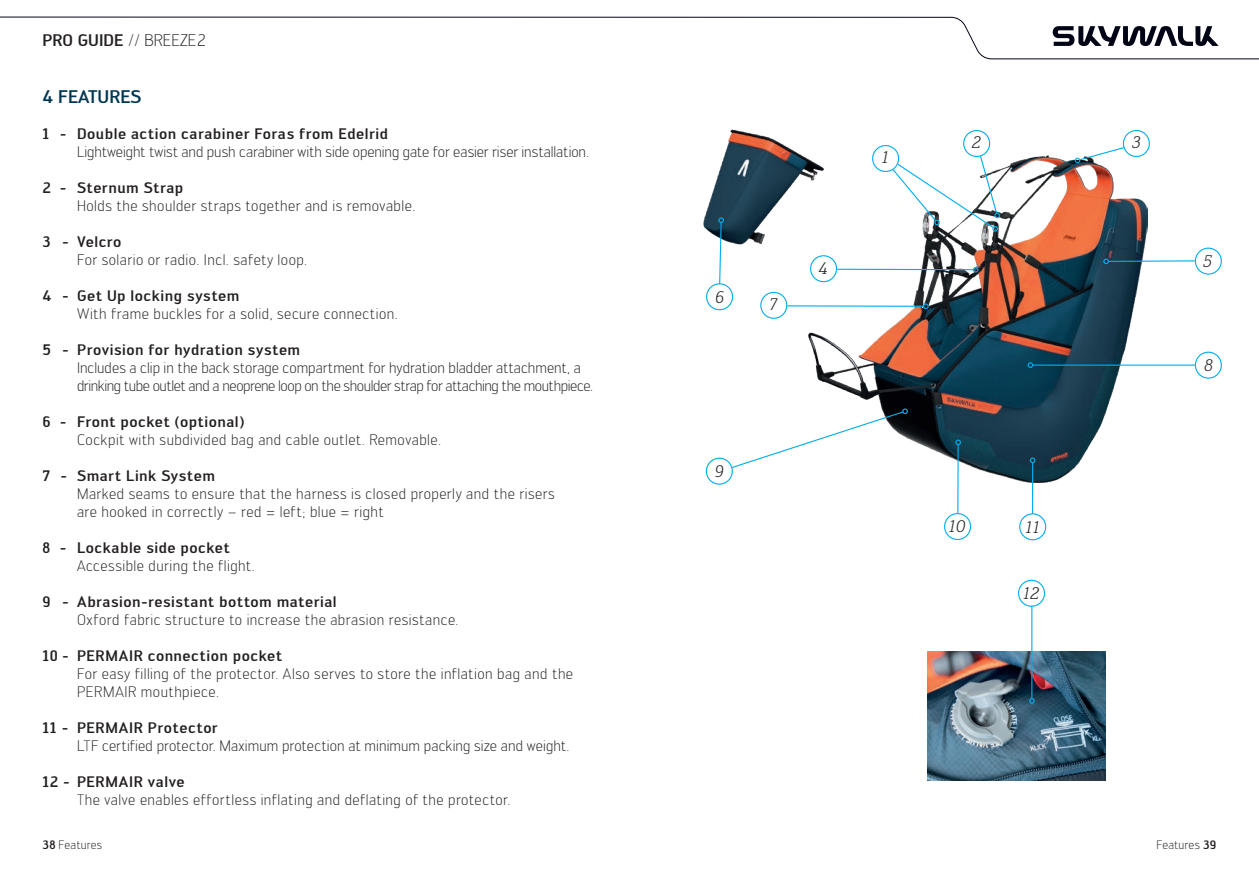
<style>
.page{position:relative;width:1259px;height:893px;background:#fff}
.page>*{position:absolute;margin:0;border:0;box-sizing:border-box;transform-origin:0 0}
.t1{font:500 18px "Engel";color:#003750}
.t2{font:italic 16.65px "Engel New Serif STD Regula";color:#231f20}
.t3{font:300 16.5px "Engel";color:#231f20}
.t4{font:300 15px/18px "Engel";letter-spacing:.025em;color:#231f20}
.t5{font:500 15px "Engel";letter-spacing:.03em;color:#231f20}
.t6{font:300 15px/18px "Engel";letter-spacing:-.02em;color:#231f20}
.t7{font:300 15px "Engel";letter-spacing:-.005em;color:#231f20}
.t8{font:300 15px "Engel";letter-spacing:.005em;color:#231f20}
.t9{font:300 12px "Engel";letter-spacing:.015em;color:#231f20}
.s1{font-weight:500}
</style>
<div class="page">
<svg style="left:0;top:17px;width:1259px;height:42px"></svg>
<img style="left:703px;top:129px;width:106px;height:116px">
<img style="left:927px;top:652px;width:178px;height:128px">
<div style="left:963px;top:130px;width:27px;height:27px;border:1px solid #00aeef;border-radius:50%"></div>
<div style="left:1123px;top:130px;width:27px;height:27px;border:1px solid #00aeef;border-radius:50%"></div>
<img style="left:809px;top:155px;width:338px;height:327px">
<div style="left:1194px;top:248px;width:27px;height:27px;border:1px solid #00aeef;border-radius:50%"></div>
<div style="left:1194px;top:352px;width:27px;height:27px;border:1px solid #00aeef;border-radius:50%"></div>
<div style="left:706px;top:283px;width:27px;height:27px;border:1px solid #00aeef;border-radius:50%"></div>
<div style="left:872px;top:145px;width:27px;height:27px;border:1px solid #00aeef;border-radius:50%"></div>
<div style="left:810px;top:255px;width:27px;height:27px;border:1px solid #00aeef;border-radius:50%"></div>
<div style="left:760px;top:292px;width:27px;height:27px;border:1px solid #00aeef;border-radius:50%"></div>
<div style="left:706px;top:458px;width:27px;height:27px;border:1px solid #00aeef;border-radius:50%"></div>
<div style="left:1018px;top:580px;width:27px;height:27px;border:1px solid #00aeef;border-radius:50%"></div>
<div style="left:1019px;top:513px;width:27px;height:27px;border:1px solid #00aeef;border-radius:50%"></div>
<div style="left:944px;top:513px;width:27px;height:27px;border:1px solid #00aeef;border-radius:50%"></div>
<hr style="left:837px;top:269px;width:136px;height:1px;background:#00aeef">
<svg style="left:973px;top:267px;width:5px;height:5px"></svg>
<hr style="left:787px;top:305px;width:136px;height:2px;background:#00aeef">
<svg style="left:923px;top:303px;width:5px;height:6px"></svg>
<hr style="left:1032px;top:365px;width:164px;height:1px;background:#00aeef">
<svg style="left:1027px;top:362px;width:6px;height:6px"></svg>
<svg style="left:730px;top:408px;width:178px;height:61px"></svg>
<svg style="left:891px;top:155px;width:109px;height:77px"></svg>
<svg style="left:1074px;top:146px;width:51px;height:17px"></svg>
<svg style="left:1103px;top:259px;width:93px;height:5px"></svg>
<hr style="left:1031px;top:606px;width:1px;height:93px;background:#00aeef">
<svg style="left:1029px;top:698px;width:5px;height:6px"></svg>
<svg style="left:718px;top:217px;width:6px;height:68px"></svg>
<hr style="left:957px;top:445px;width:1px;height:69px;background:#00aeef">
<svg style="left:955px;top:440px;width:6px;height:5px"></svg>
<hr style="left:1032px;top:463px;width:1px;height:51px;background:#00aeef">
<svg style="left:1029px;top:458px;width:6px;height:5px"></svg>
<p class="t3" style="left:43px;top:31px;width:165px"><span class="s1">PRO GUIDE</span> // BREEZE2</p>
<p class="t1" style="left:43px;top:86px;width:101px">4 FEATURES</p>
<p class="t5" style="left:43px;top:125px;width:347px">1 - Double action carabiner Foras from Edelrid</p>
<p class="t7" style="left:77px;top:143px;width:513px">Lightweight twist and push carabiner with side opening gate for easier riser installation.</p>
<p class="t5" style="left:43px;top:179px;width:142px">2 - Sternum Strap</p>
<p class="t4" style="left:77px;top:197px;width:340px">Holds the shoulder straps together and is removable.</p>
<p class="t5" style="left:43px;top:233px;width:80px">3 - Velcro</p>
<p class="t4" style="left:77px;top:251px;width:232px">For solario or radio. Incl. safety loop.</p>
<p class="t5" style="left:43px;top:287px;width:198px">4 - Get Up locking system</p>
<p class="t4" style="left:77px;top:305px;width:322px">With frame buckles for a solid, secure connection.</p>
<p class="t5" style="left:43px;top:341px;width:259px">5 - Provision for hydration system</p>
<p class="t6" style="left:77px;top:359px;width:517px">Includes a clip in the back storage compartment for hydration bladder attachment, a drinking tube outlet and a neoprene loop on the shoulder strap for attaching the mouthpiece.</p>
<p class="t5" style="left:43px;top:413px;width:203px">6 - Front pocket (optional)</p>
<p class="t4" style="left:77px;top:431px;width:365px">Cockpit with subdivided bag and cable outlet. Removable.</p>
<p class="t5" style="left:43px;top:467px;width:174px">7 - Smart Link System</p>
<p class="t4" style="left:77px;top:485px;width:479px">Marked seams to ensure that the harness is closed properly and the risers are hooked in correctly – red = left; blue = right</p>
<p class="t5" style="left:43px;top:539px;width:189px">8 - Lockable side pocket</p>
<p class="t4" style="left:77px;top:557px;width:179px">Accessible during the flight.</p>
<p class="t5" style="left:43px;top:593px;width:296px">9 - Abrasion-resistant bottom material</p>
<p class="t4" style="left:77px;top:611px;width:383px">Oxford fabric structure to increase the abrasion resistance.</p>
<p class="t5" style="left:43px;top:647px;width:241px">10 - PERMAIR connection pocket</p>
<p class="t4" style="left:77px;top:665px;width:497px">For easy filling of the protector. Also serves to store the inflation bag and the<br>PERMAIR mouthpiece.</p>
<p class="t5" style="left:43px;top:719px;width:177px">11 - PERMAIR Protector</p>
<p class="t8" style="left:77px;top:737px;width:494px">LTF certified protector. Maximum protection at minimum packing size and weight.</p>
<p class="t5" style="left:43px;top:773px;width:144px">12 - PERMAIR valve</p>
<p class="t4" style="left:77px;top:791px;width:435px">The valve enables effortless inflating and deflating of the protector.</p>
<p class="t9" style="left:43px;top:838px;width:61px"><span class="s1">38</span> Features</p>
<p class="t2" style="left:715px;top:287px;width:10px">6</p>
<p class="t2" style="left:770px;top:295px;width:9px">7</p>
<p class="t2" style="left:818px;top:258px;width:11px">4</p>
<p class="t2" style="left:882px;top:148px;width:8px">1</p>
<p class="t2" style="left:715px;top:461px;width:10px">9</p>
<p class="t2" style="left:972px;top:133px;width:11px">2</p>
<p class="t2" style="left:1132px;top:133px;width:10px">3</p>
<p class="t2" style="left:949px;top:516px;width:18px">10</p>
<p class="t2" style="left:1026px;top:517px;width:15px">11</p>
<p class="t2" style="left:1023px;top:583px;width:18px">12</p>
<p class="t2" style="left:1203px;top:251px;width:10px">5</p>
<p class="t2" style="left:1204px;top:356px;width:11px">8</p>
<p class="t9" style="left:1156px;top:838px;width:62px">Features <span class="s1">39</span></p>
</div>
